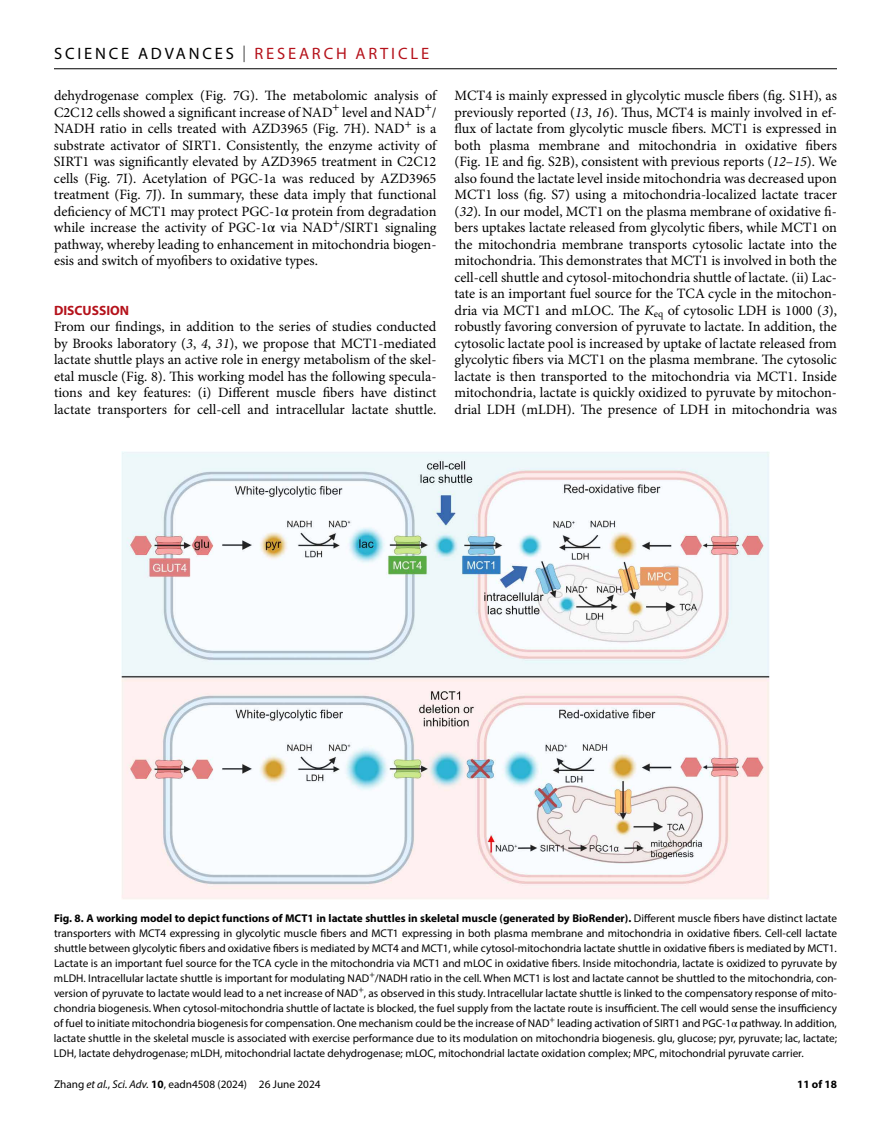
<style>
.page{position:relative;width:891px;height:1134px;background:#fff}
.page>*{position:absolute;margin:0;border:0;box-sizing:border-box;transform-origin:0 0}
.t1{font:16.5px "Myriad Pro";letter-spacing:.17em;color:#000}
.t2{font:14.25px/16.5px "Minion Pro";letter-spacing:-.005em;color:#000;text-align:justify}
.t3{font:700 13.5px "Myriad Pro";color:#b5121b}
.t4{font:11.25px/15px "Myriad Pro";color:#000;text-align:justify}
.t5{font:700 11.25px "Myriad Pro";color:#000}
.s1{font-weight:300}
.s2{color:#b5121b}
.s3{font-family:"STIX"}
.s4{font-style:italic}
.s5{font-weight:700}
</style>
<div class="page">
<hr style="left:54px;top:68px;width:783px;height:1px;background:#000">
<img style="left:121px;top:451px;width:649px;height:448px">
<p class="t1" style="left:54px;top:44px;width:376px">Science Adva nces <span class="s1">|</span> <span class="s2">Resear ch Ar ticle</span></p>
<p class="t2" style="left:54px;top:88px;width:384px">dehydrogenase complex (Fig. 7G). The metabolomic analysis of C2C12 cells showed a significant increase of NAD<sup>+</sup> level and NAD<sup>+</sup>/ NADH ratio in cells treated with AZD3965 (Fig. 7H). NAD<sup>+</sup> is a substrate activator of SIRT1. Consistently, the enzyme activity of SIRT1 was significantly elevated by AZD3965 treatment in C2C12 cells (Fig. 7I). Acetylation of PGC-1a was reduced by AZD3965 treatment (Fig. 7J). In summary, these data imply that functional deficiency of MCT1 may protect PGC-1<span class="s3">α</span> protein from degradation while increase the activity of PGC-1<span class="s3">α</span> via NAD<sup>+</sup>/SIRT1 signaling pathway, whereby leading to enhancement in mitochondria biogen&shy;esis and switch of myofibers to oxidative types.</p>
<p class="t3" style="left:54px;top:302px;width:77px">DISCUSSION</p>
<p class="t2" style="left:54px;top:319px;width:384px">From our findings, in addition to the series of studies conducted by Brooks laboratory (<span class="s4">3</span>, <span class="s4">4</span>, <span class="s4">31</span>), we propose that MCT1-mediated lactate shuttle plays an active role in energy metabolism of the skel&shy;etal muscle (Fig. 8). This working model has the following specula&shy;tions and key features: (i) Different muscle fibers have distinct lactate transporters for cell-cell and intracellular lactate shuttle.</p>
<p class="t2" style="left:454px;top:88px;width:384px">MCT4 is mainly expressed in glycolytic muscle fibers (fig. S1H), as previously reported (<span class="s4">13</span>, <span class="s4">16</span>). Thus, MCT4 is mainly involved in ef&shy;flux of lactate from glycolytic muscle fibers. MCT1 is expressed in both plasma membrane and mitochondria in oxidative fibers (Fig. 1E and fig. S2B), consistent with previous reports (<span class="s4">12</span>–<span class="s4">15</span>). We also found the lactate level inside mitochondria was decreased upon MCT1 loss (fig. S7) using a mitochondria-localized lactate tracer (<span class="s4">32</span>). In our model, MCT1 on the plasma membrane of oxidative fi&shy;bers uptakes lactate released from glycolytic fibers, while MCT1 on the mitochondria membrane transports cytosolic lactate into the mitochondria. This demonstrates that MCT1 is involved in both the cell-cell shuttle and cytosol-mitochondria shuttle of lactate. (ii) Lac&shy;tate is an important fuel source for the TCA cycle in the mitochon&shy;dria via MCT1 and mLOC. The <span class="s4">K</span><sub>eq</sub> of cytosolic LDH is 1000 (<span class="s4">3</span>), robustly favoring conversion of pyruvate to lactate. In addition, the cytosolic lactate pool is increased by uptake of lactate released from glycolytic fibers via MCT1 on the plasma membrane. The cytosolic lactate is then transported to the mitochondria via MCT1. Inside mitochondria, lactate is quickly oxidized to pyruvate by mitochon&shy;drial LDH (mLDH). The presence of LDH in mitochondria was</p>
<p class="t4" style="left:54px;top:911px;width:785px"><span class="s5">Fig. 8. A working model to depict functions of MCT1 in lactate shuttles in skeletal muscle (generated by BioRender).</span> Different muscle fibers have distinct lactate transporters with MCT4 expressing in glycolytic muscle fibers and MCT1 expressing in both plasma membrane and mitochondria in oxidative fibers. Cell-cell lactate shuttle between glycolytic fibers and oxidative fibers is mediated by MCT4 and MCT1, while cytosol-mitochondria lactate shuttle in oxidative fibers is mediated by MCT1.<br>Lactate is an important fuel source for the TCA cycle in the mitochondria via MCT1 and mLOC in oxidative fibers. I nside mitochondria, lactate is oxidized to pyruvate by mLDH. I ntracellular lactate shuttle is important for modulating NAD<sup>+</sup>/NADH ratio in the cell. When MCT1 is lost and lactate cannot be shuttled to the mitochondria, con&shy;version of pyruvate to lactate would lead to a net increase of NAD<sup>+</sup>, as observed in this study. I ntracellular lactate shuttle is linked to the compensatory response of mito&shy;chondria biogenesis. When cytosol-mitochondria shuttle of lactate is blocked, the fuel supply from the lactate route is insufficient. The cell would sense the insufficiency of fuel to initiate mitochondria biogenesis for compensation. One mechanism could be the increase of NAD<sup>+</sup> leading activation of SIRT1 and PGC-1<span class="s3">α</span> pathway. I n addition, lactate shuttle in the skeletal muscle is associated with exercise performance due to its modulation on mitochondria biogenesis. glu, glucose; pyr, pyruvate; lac, lactate; LDH, lactate dehydrogenase; mLDH, mitochondrial lactate dehydrogenase; mLOC, mitochondrial lactate oxidation complex; MPC, mitochondrial pyruvate carrier.</p>
<p class="t4" style="left:54px;top:1076px;width:268px">Zhang <span class="s4">et al.</span>, <span class="s4">Sci. Adv.</span> <span class="s5">10</span>, eadn4508 (2024) 26 June 2024</p>
<p class="t5" style="left:797px;top:1076px;width:41px">11 of 18</p>
</div>
